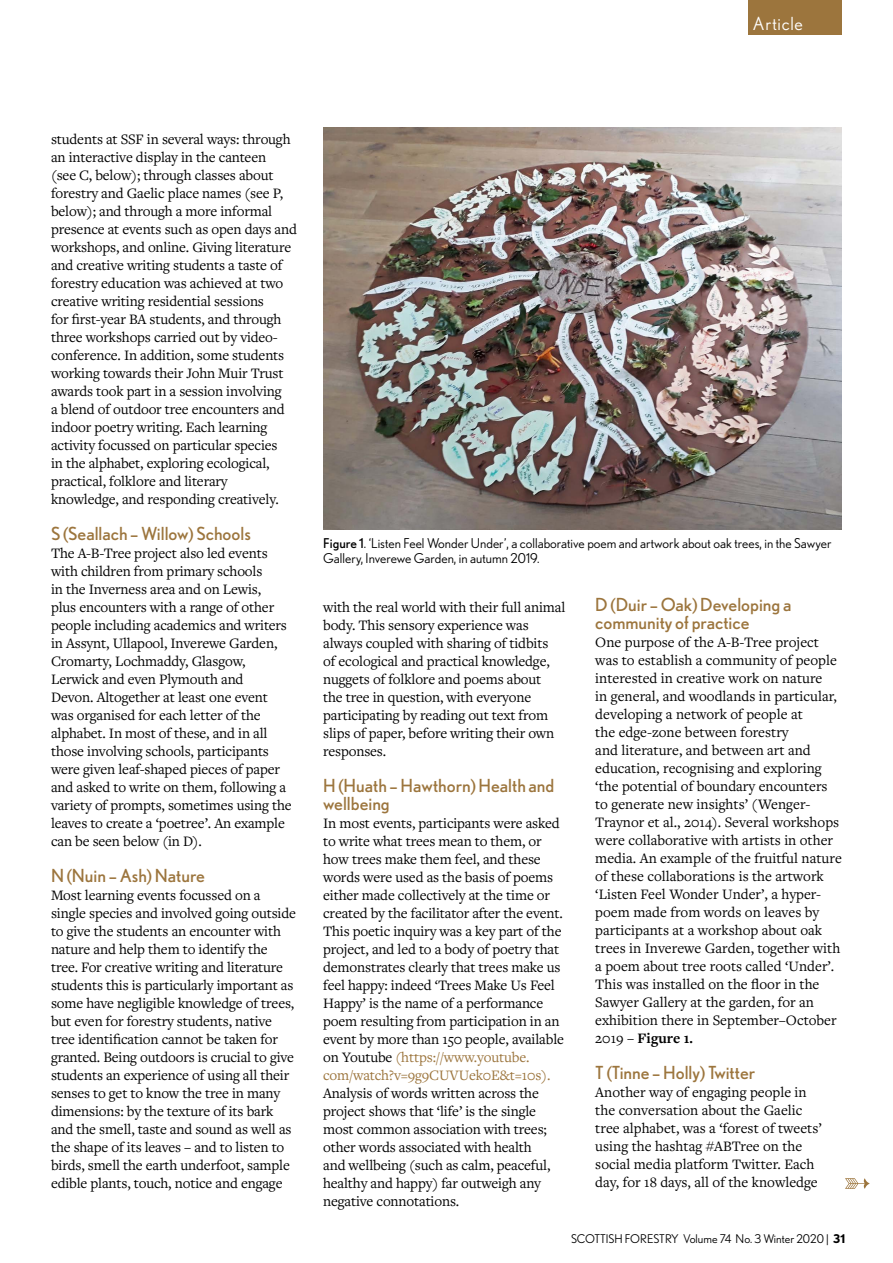
<style>
.page{position:relative;width:893px;height:1263px;background:#fff}
.page>*{position:absolute;margin:0;border:0;box-sizing:border-box;transform-origin:0 0}
.t1{font:18px/18px "Nobel";color:#9c753d}
.t2{font:18px "Nobel";letter-spacing:.035em;color:#fff}
.t3{font:15px/18px "Freight Text Pro";letter-spacing:-.01em;color:#000}
.t4{font:13.5px/15px "Nobel";color:#000}
.t5{font:12px "Nobel";color:#000}
.s1{font-style:inherit}
.s2{color:#9c753d}
.s3{font-weight:700}
</style>
<div class="page">
<svg style="left:845px;top:1178px;width:25px;height:11px"></svg>
<div style="left:749px;top:0;width:93px;height:34px;background:#9c753d"></div>
<img style="left:323px;top:127px;width:519px;height:403px">
<p class="t2" style="left:753px;top:13px;width:52px">Article</p>
<p class="t2" style="left:753px;top:13px;width:69px">Research</p>
<p class="t3" style="left:51px;top:130px;width:247px">students at SSF in several ways: through an interactive display in the canteen<br>(see C, below); through classes about forestry and Gaelic place names (see P, below); and through a more informal presence at events such as open days and workshops, and online. Giving literature and creative writing students a taste of forestry education was achieved at two creative writing residential sessions<br>for first-year BA students, and through three workshops carried out by video&shy;conference. In addition, some students working towards their John Muir Trust awards took part in a session involving<br>a blend of outdoor tree encounters and indoor poetry writing. Each learning activity focussed on particular species<br>in the alphabet, exploring ecological, practical, folklore and literary knowledge, and responding creatively.</p>
<p class="t1" style="left:51px;top:524px;width:201px">S (Seallach – Willow) Schools</p>
<p class="t3" style="left:51px;top:544px;width:242px">The A-B-Tree project also led events with children from primary schools<br>in the Inverness area and on Lewis,<br>plus encounters with a range of other people including academics and writers in Assynt, Ullapool, Inverewe Garden, Cromarty, Lochmaddy, Glasgow, Lerwick and even Plymouth and<br>Devon. Altogether at least one event was organised for each letter of the alphabet. In most of these, and in all those involving schools, participants were given leaf-shaped pieces of paper and asked to write on them, following a variety of prompts, sometimes using the leaves to create a ‘poetree’. An example can be seen below (in D).</p>
<p class="t1" style="left:51px;top:866px;width:155px">N (Nuin – Ash) Nature</p>
<p class="t3" style="left:51px;top:886px;width:246px">Most learning events focussed on a single species and involved going outside to give the students an encounter with nature and help them to identify the tree. For creative writing and literature students this is particularly important as some have negligible knowledge of trees, but even for forestry students, native tree identification cannot be taken for granted. Being outdoors is crucial to give students an experience of using all their senses to get to know the tree in many dimensions: by the texture of its bark and the smell, taste and sound as well as the shape of its leaves – and to listen to birds, smell the earth underfoot, sample edible plants, touch, notice and engage</p>
<p class="t4" style="left:323px;top:535px;width:510px"><span class="s1">Figure 1</span>. ‘Listen Feel Wonder Under’, a collaborative poem and artwork about oak trees, in the Sawyer<br>Gallery, Inverewe Garden, in autumn 2019.</p>
<p class="t3" style="left:323px;top:598px;width:244px">with the real world with their full animal body. This sensory experience was always coupled with sharing of tidbits<br>of ecological and practical knowledge, nuggets of folklore and poems about<br>the tree in question, with everyone participating by reading out text from slips of paper, before writing their own responses.</p>
<p class="t1" style="left:323px;top:776px;width:233px">H (Huath – Hawthorn) Health and wellbeing</p>
<p class="t3" style="left:323px;top:814px;width:242px">In most events, participants were asked to write what trees mean to them, or how trees make them feel, and these words were used as the basis of poems either made collectively at the time or created by the facilitator after the event.<br>This poetic inquiry was a key part of the project, and led to a body of poetry that demonstrates clearly that trees make us feel happy: indeed ‘Trees Make Us Feel Happy’ is the name of a performance poem resulting from participation in an event by more than 150 people, available on Youtube <span class="s2">(https://www.youtube. com/watch?v=9g9CUVUek0E&amp;t=10s).</span></p>
<p class="t3" style="left:323px;top:1084px;width:229px">Analysis of words written across the project shows that ‘life’ is the single most common association with trees; other words associated with health and wellbeing (such as calm, peaceful, healthy and happy) far outweigh any negative connotations.</p>
<p class="t1" style="left:595px;top:595px;width:198px">D (Duir – Oak) Developing a community of practice</p>
<p class="t3" style="left:595px;top:632px;width:248px">One purpose of the A-B-Tree project was to establish a community of people interested in creative work on nature<br>in general, and woodlands in particular, developing a network of people at<br>the edge-zone between forestry<br>and literature, and between art and education, recognising and exploring ‘the potential of boundary encounters to generate new insights’ (Wenger-Traynor et al., 2014). Several workshops were collaborative with artists in other media. An example of the fruitful nature of these collaborations is the artwork ‘Listen Feel Wonder Under’, a hyper&shy;poem made from words on leaves by participants at a workshop about oak trees in Inverewe Garden, together with a poem about tree roots called ‘Under’.<br>This was installed on the floor in the Sawyer Gallery at the garden, for an exhibition there in September–October 2019 – <span class="s3">Figure 1.</span></p>
<p class="t1" style="left:595px;top:1063px;width:161px">T (Tinne – Holly) Twitter</p>
<p class="t3" style="left:595px;top:1082px;width:228px">Another way of engaging people in the conversation about the Gaelic tree alphabet, was a ‘forest of tweets’ using the hashtag #ABTree on the social media platform Twitter. Each day, for 18 days, all of the knowledge</p>
<p class="t5" style="left:571px;top:1232px;width:276px">SCOTTISH FORESTRY Volume 74 No. 3 Winter 2020 | <span class="s3">31</span></p>
</div>
